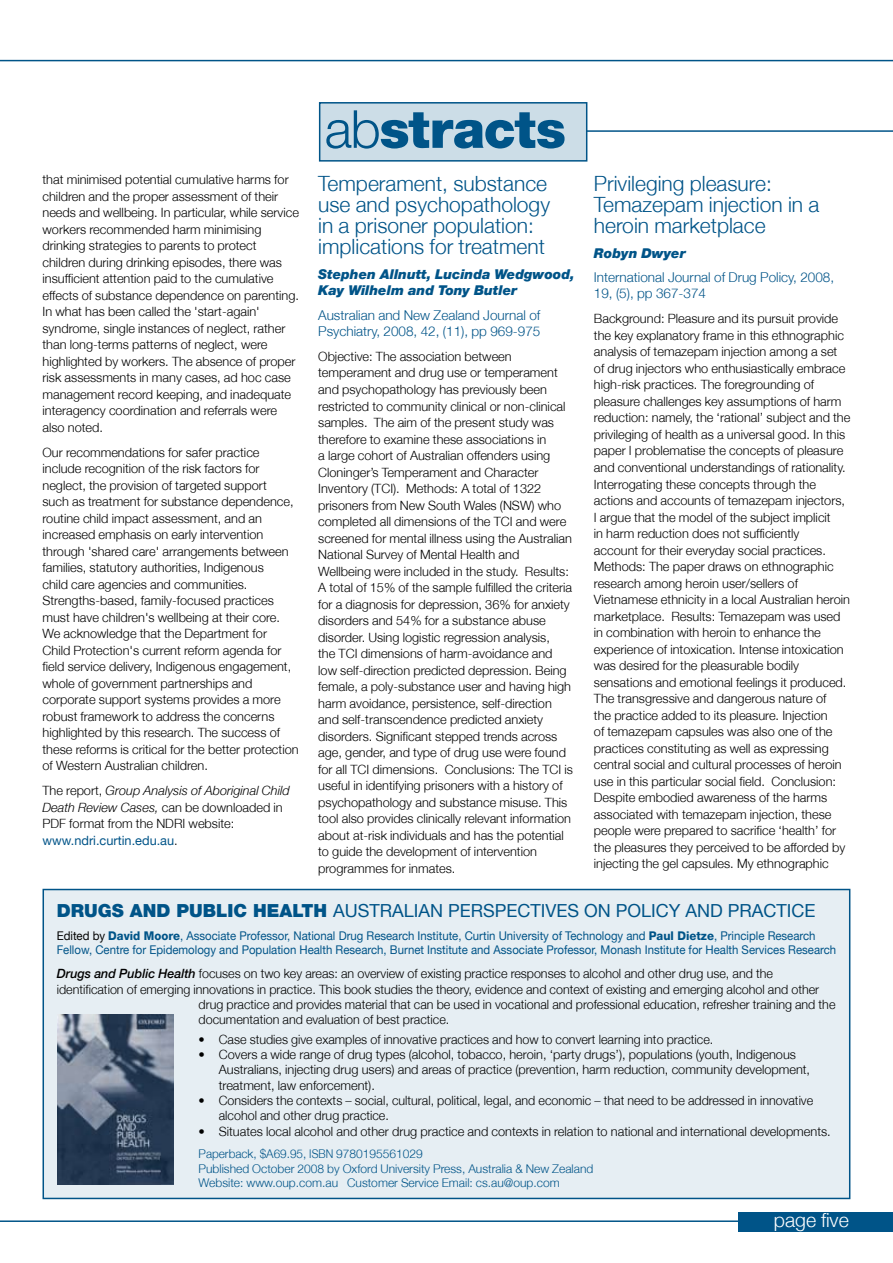
<style>
.page{position:relative;width:893px;height:1263px;background:#fff}
.page>*{position:absolute;margin:0;border:0;box-sizing:border-box;transform-origin:0 0}
.t1{font:900 52.5px "Helvetica Neue";letter-spacing:-.015em;color:#005488}
.t2{font:300 21px/21px "Helvetica Neue";color:#005488}
.t3{font:300 19.5px "Helvetica Neue";color:#fff}
.t4{font:18px "Helvetica Neue";color:#005488}
.t5{font:300 13.5px/16px "Helvetica Neue";color:#005488}
.t6{font:italic 900 13.5px/16.5px "Helvetica Neue";color:#005488}
.t7{font:300 12.75px/16.5px "Helvetica Neue";color:#000}
.t8{font:12px/14.4px "Helvetica Neue";color:#005488;scale:.95 1}
.t9{font:300 12px/14.4px "Helvetica Neue";color:#005488}
.s1{font-weight:300}
.s2{font-style:italic}
.s3{font-weight:400;color:#005488}
.s4{font-weight:900}
.s5{color:#000}
.s6{font-weight:800}
.s7{font-weight:500;font-style:italic}
</style>
<div class="page">
<div style="left:738px;top:1212px;width:155px;height:19px;background:#005488"></div>
<hr style="left:541px;top:130px;width:352px;height:2px;background:#005488">
<div style="left:320px;top:103px;width:267px;height:58px;background:#ccdde7"></div>
<div style="left:319px;top:102px;width:268px;height:60px;border:2px solid #005488"></div>
<hr style="left:0;top:60px;width:893px;height:1px;background:#005488">
<hr style="left:0;top:1220px;width:742px;height:2px;background:#005488">
<div style="left:43px;top:889px;width:807px;height:309px;background:#e6eef3"></div>
<div style="left:43px;top:889px;width:807px;height:310px;border:2px solid #005488"></div>
<img style="left:57px;top:1014px;width:116px;height:171px">
<h1 class="t1" style="left:325px;top:98px;width:243px"><span class="s1">ab</span>stracts</h1>
<p class="t7" style="left:43px;top:171px;width:258px">that minimised potential cumulative harms for children and the proper assessment of their needs and wellbeing. In particular, while service workers recommended harm minimising drinking strategies to parents to protect children during drinking episodes, there was insufficient attention paid to the cumulative effects of substance dependence on parenting.<br>In what has been called the 'start-again' syndrome, single instances of neglect, rather than long-terms patterns of neglect, were highlighted by workers. The absence of proper risk assessments in many cases, ad hoc case management record keeping, and inadequate interagency coordination and referrals were also noted.</p>
<p class="t7" style="left:43px;top:444px;width:258px">Our recommendations for safer practice include recognition of the risk factors for neglect, the provision of targeted support<br>such as treatment for substance dependence, routine child impact assessment, and an increased emphasis on early intervention through 'shared care' arrangements between families, statutory authorities, Indigenous<br>child care agencies and communities.<br>Strengths-based, family-focused practices must have children's wellbeing at their core.<br>We acknowledge that the Department for<br>Child Protection's current reform agenda for field service delivery, Indigenous engagement, whole of government partnerships and corporate support systems provides a more robust framework to address the concerns highlighted by this research. The success of these reforms is critical for the better protection of Western Australian children.</p>
<p class="t7" style="left:43px;top:782px;width:249px">The report, <span class="s2">Group Analysis of Aboriginal Child Death Review Cases,</span> can be downloaded in PDF format from the NDRI website: <span class="s3">www.ndri.curtin.edu.au</span>.</p>
<h2 class="t2" style="left:594px;top:172px;width:227px">Privileging pleasure:<br>Temazepam injection in a heroin marketplace</h2>
<p class="t6" style="left:594px;top:245px;width:93px">Robyn Dwyer</p>
<p class="t5" style="left:594px;top:269px;width:242px">International Journal of Drug Policy, 2008,<br>19, (5), pp 367-374</p>
<p class="t7" style="left:594px;top:310px;width:258px">Background: Pleasure and its pursuit provide the key explanatory frame in this ethnographic analysis of temazepam injection among a set of drug injectors who enthusiastically embrace high-risk practices. The foregrounding of pleasure challenges key assumptions of harm reduction: namely, the ‘rational’ subject and the privileging of health as a universal good. In this paper I problematise the concepts of pleasure and conventional understandings of rationality.<br>Interrogating these concepts through the actions and accounts of temazepam injectors, I argue that the model of the subject implicit<br>in harm reduction does not sufficiently<br>account for their everyday social practices.<br>Methods: The paper draws on ethnographic research among heroin user/sellers of Vietnamese ethnicity in a local Australian heroin marketplace. Results: Temazepam was used in combination with heroin to enhance the experience of intoxication. Intense intoxication was desired for the pleasurable bodily sensations and emotional feelings it produced.<br>The transgressive and dangerous nature of<br>the practice added to its pleasure. Injection<br>of temazepam capsules was also one of the practices constituting as well as expressing central social and cultural processes of heroin use in this particular social field. Conclusion:<br>Despite embodied awareness of the harms associated with temazepam injection, these people were prepared to sacrifice ‘health’ for the pleasures they perceived to be afforded by injecting the gel capsules. My ethnographic</p>
<h3 class="t4" style="left:57px;top:900px;width:760px"><span class="s4">DRUGS AND PUBLIC HEALTH</span> Australian Perspectives on Policy and Practice</h3>
<p class="t8" style="left:57px;top:928px;width:822px"><span class="s5">Edited by</span> <span class="s6">David Moore</span>, Associate Professor, National Drug Research I nstitute, Curtin University of Technology and <span class="s6">Paul Dietze</span>, Principle Research<br>Fellow, Centre for Epidemology and Population Health Research, Burnet I nstitute and Associate Professor, Monash I nstitute for Health Services Research</p>
<p class="t7" style="left:57px;top:965px;width:718px"><span class="s7">Drugs and Public Health</span> focuses on two key areas: an overview of existing practice responses to alcohol and other drug use, and the</p>
<p class="t7" style="left:57px;top:980px;width:764px">identification of emerging innovations in practice. This book studies the theory, evidence and context of existing and emerging alcohol and other</p>
<p class="t7" style="left:199px;top:996px;width:638px">drug practice and provides material that can be used in vocational and professional education, refresher training and the</p>
<p class="t7" style="left:199px;top:1011px;width:252px">documentation and evaluation of best practice.</p>
<p class="t7" style="left:199px;top:1031px;width:516px">• Case studies give examples of innovative practices and how to convert learning into practice.</p>
<p class="t7" style="left:219px;top:1046px;width:593px;line-height:15.3px;text-indent:-20px">• Covers a wide range of drug types (alcohol, tobacco, heroin, ‘party drugs’), populations (youth, Indigenous<br>Australians, injecting drug users) and areas of practice (prevention, harm reduction, community development, treatment, law enforcement).</p>
<p class="t7" style="left:219px;top:1092px;width:596px;line-height:15.3px;text-indent:-20px">• Considers the contexts – social, cultural, political, legal, and economic – that need to be addressed in innovative alcohol and other drug practice.</p>
<p class="t7" style="left:199px;top:1122px;width:634px">• Situates local alcohol and other drug practice and contexts in relation to national and international developments.</p>
<p class="t9" style="left:199px;top:1147px;width:396px">Paperback, $A69.95, ISBN 9780195561029<br>Published October 2008 by Oxford University Press, Australia &amp; New Zealand<br>Website: www.oup.com.au Customer Service Email: cs.au@oup.com</p>
<h2 class="t2" style="left:318px;top:172px;width:233px">Temperament, substance use and psychopathology in a prisoner population: implications for treatment</h2>
<p class="t6" style="left:318px;top:266px;width:258px">Stephen Allnutt, Lucinda Wedgwood,<br>Kay Wilhelm and Tony Butler</p>
<p class="t5" style="left:318px;top:307px;width:224px">Australian and New Zealand Journal of<br>Psychiatry, 2008, 42, (11), pp 969-975</p>
<p class="t7" style="left:318px;top:348px;width:256px">Objective: The association between temperament and drug use or temperament and psychopathology has previously been restricted to community clinical or non-clinical samples. The aim of the present study was therefore to examine these associations in<br>a large cohort of Australian offenders using Cloninger’s Temperament and Character Inventory (TCI). Methods: A total of 1322 prisoners from New South Wales (NSW) who completed all dimensions of the TCI and were screened for mental illness using the Australian National Survey of Mental Health and Wellbeing were included in the study. Results:<br>A total of 15% of the sample fulfilled the criteria for a diagnosis for depression, 36% for anxiety disorders and 54% for a substance abuse disorder. Using logistic regression analysis,<br>the TCI dimensions of harm-avoidance and low self-direction predicted depression. Being female, a poly-substance user and having high harm avoidance, persistence, self-direction and self-transcendence predicted anxiety disorders. Significant stepped trends across age, gender, and type of drug use were found for all TCI dimensions. Conclusions: The TCI is useful in identifying prisoners with a history of psychopathology and substance misuse. This tool also provides clinically relevant information about at-risk individuals and has the potential to guide the development of intervention programmes for inmates.</p>
<h3 class="t3" style="left:774px;top:1208px;width:76px">page five</h3>
</div>
